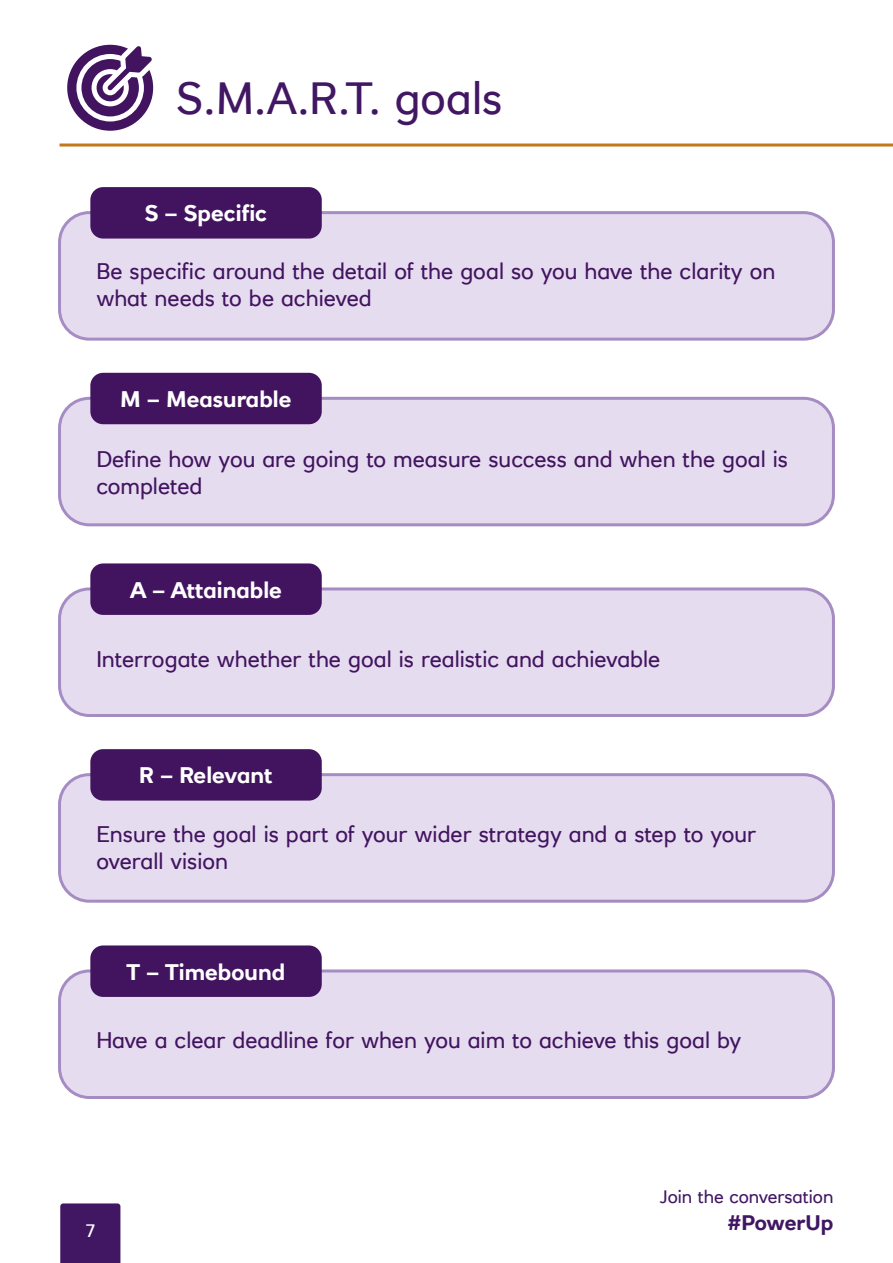
<style>
.page{position:relative;width:893px;height:1263px;background:#fff}
.page>*{position:absolute;margin:0;border:0;box-sizing:border-box;transform-origin:0 0}
.t1{font:45px "RN House Sans";color:#411663}
.t2{font:22.5px/27px "RN House Sans";color:#42145f}
.t3{font:700 22.5px "RN House Sans";color:#fff}
.t4{font:700 21px "RN House Sans";letter-spacing:-.005em;color:#411663}
.t5{font:18px "RN House Sans";color:#411663}
.t6{font:18px "RN House Sans";color:#fff}
</style>
<div class="page">
<div style="left:60px;top:1203px;width:60px;height:60px;background:#411663"></div>
<hr style="left:60px;top:144px;width:833px;height:3px;background:#c37819">
<svg style="left:67px;top:45px;width:86px;height:86px"></svg>
<div style="left:60px;top:213px;width:773px;height:126px;background:#e6dcf0;border-radius:30px"></div>
<div style="left:58px;top:211px;width:777px;height:130px;border:3px solid #a58cc3;border-radius:30px"></div>
<div style="left:60px;top:589px;width:773px;height:126px;background:#e6dcf0;border-radius:30px"></div>
<div style="left:58px;top:587px;width:777px;height:130px;border:3px solid #a58cc3;border-radius:30px"></div>
<div style="left:60px;top:398px;width:773px;height:127px;background:#e6dcf0;border-radius:30px"></div>
<div style="left:58px;top:397px;width:777px;height:129px;border:3px solid #a58cc3;border-radius:30px"></div>
<div style="left:60px;top:775px;width:773px;height:126px;background:#e6dcf0;border-radius:30px"></div>
<div style="left:58px;top:773px;width:777px;height:130px;border:3px solid #a58cc3;border-radius:30px"></div>
<div style="left:60px;top:971px;width:773px;height:126px;background:#e6dcf0;border-radius:30px"></div>
<div style="left:58px;top:969px;width:777px;height:130px;border:3px solid #a58cc3;border-radius:30px"></div>
<div style="left:90px;top:187px;width:232px;height:52px;background:#42145f;border-radius:13px"></div>
<div style="left:90px;top:563px;width:232px;height:52px;background:#42145f;border-radius:13px"></div>
<div style="left:90px;top:373px;width:232px;height:51px;background:#42145f;border-radius:13px"></div>
<div style="left:90px;top:749px;width:232px;height:52px;background:#42145f;border-radius:13px"></div>
<div style="left:90px;top:945px;width:232px;height:52px;background:#42145f;border-radius:13px"></div>
<p class="t1" style="left:176px;top:71px;width:328px">S.M.A.R.T. goals</p>
<p class="t3" style="left:145px;top:199px;width:124px">S – Specific</p>
<p class="t2" style="left:96px;top:258px;width:680px">Be specific around the detail of the goal so you have the clarity on what needs to be achieved</p>
<p class="t3" style="left:120px;top:385px;width:173px">M – Measurable</p>
<p class="t2" style="left:96px;top:446px;width:693px">Define how you are going to measure success and when the goal is completed</p>
<p class="t3" style="left:130px;top:576px;width:154px">A – Attainable</p>
<p class="t2" style="left:96px;top:646px;width:566px">Interrogate whether the goal is realistic and achievable</p>
<p class="t3" style="left:139px;top:761px;width:135px">R – Relevant</p>
<p class="t2" style="left:96px;top:821px;width:661px">Ensure the goal is part of your wider strategy and a step to your overall vision</p>
<p class="t3" style="left:126px;top:958px;width:160px">T – Timebound</p>
<p class="t2" style="left:96px;top:1027px;width:647px">Have a clear deadline for when you aim to achieve this goal by</p>
<p class="t6" style="left:85px;top:1220px;width:11px">7</p>
<p class="t5" style="left:660px;top:1186px;width:175px">Join the conversation</p>
<p class="t4" style="left:727px;top:1209px;width:107px">#PowerUp</p>
</div>
